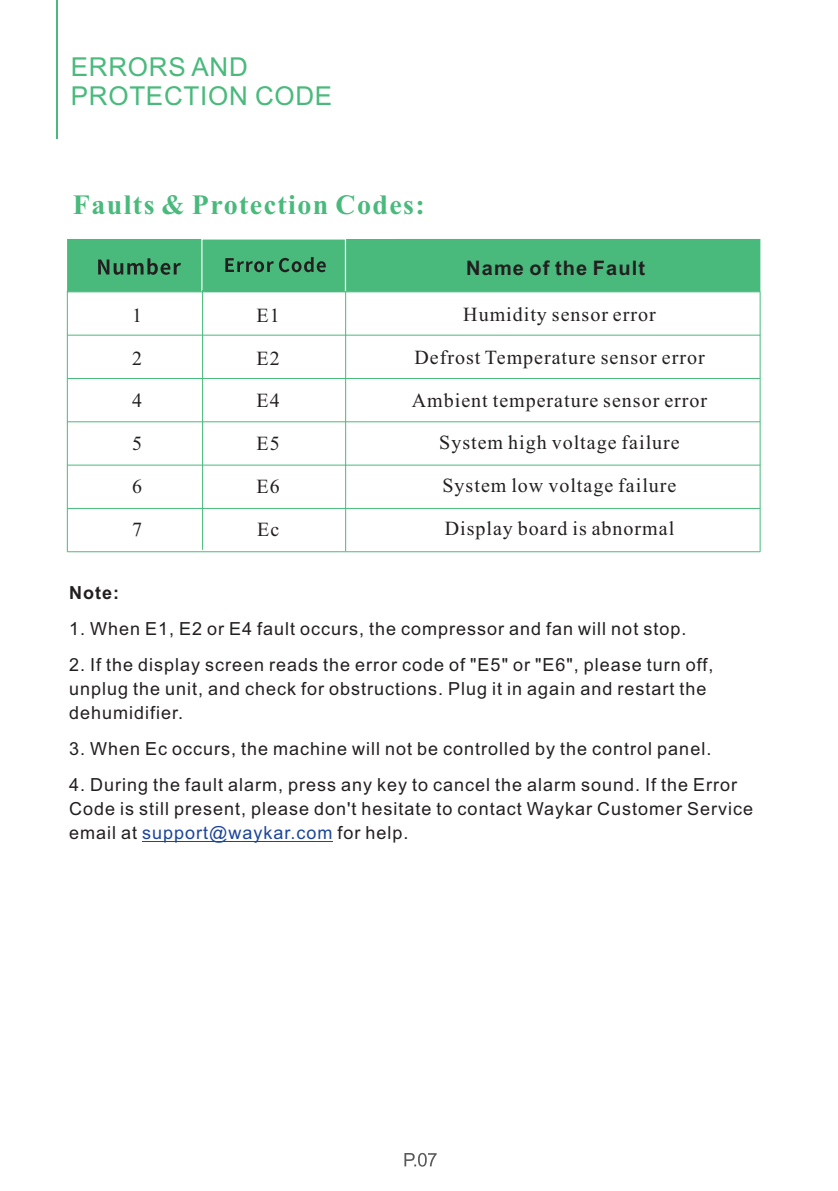
<style>
.page{position:relative;width:838px;height:1191px;background:#fff}
.page>*{position:absolute;margin:0;border:0;box-sizing:border-box;transform-origin:0 0}
.t1{font:700 28px "Times New Roman";letter-spacing:.05em;color:#49ba7c}
.t2{font:26px/29px "Arial";letter-spacing:.03em;color:#49ba7c}
.t3{font:20px/42.8px "Times New Roman";letter-spacing:.05em;color:#231f20;text-align:justify}
.t4{font:700 20px "Arial";letter-spacing:.055em;color:#231f20}
.t5{font:18px/24px "Arial";letter-spacing:.055em;color:#231f20}
.t6{font:700 18px "Arial";color:#231f20}
.s1{color:#1c4598}
</style>
<div class="page">
<hr style="left:56px;top:0;width:2px;height:139px;background:#49ba7c">
<div style="left:206px;top:239px;width:192px;height:53px;background:#49ba7c"></div>
<div style="left:201px;top:238px;width:145px;height:55px;border:1px solid #fff"></div>
<div style="left:394px;top:238px;width:367px;height:54px;background:#49ba7c"></div>
<div style="left:345px;top:238px;width:417px;height:55px;border:1px solid #fff"></div>
<svg style="left:66px;top:238px;width:147px;height:55px;background:#4eb37b"></svg>
<svg style="left:225px;top:257px;width:101px;height:15px"></svg>
<hr style="left:67px;top:291px;width:1px;height:260px;background:#49ba7c">
<hr style="left:202px;top:290px;width:1px;height:259px;background:#49ba7c">
<hr style="left:345px;top:291px;width:1px;height:260px;background:#49ba7c">
<hr style="left:760px;top:291px;width:1px;height:260px;background:#49ba7c">
<hr style="left:67px;top:551px;width:693px;height:1px;background:#49ba7c">
<hr style="left:67px;top:508px;width:693px;height:1px;background:#49ba7c">
<hr style="left:67px;top:464px;width:693px;height:1px;background:#49ba7c">
<hr style="left:67px;top:421px;width:693px;height:1px;background:#49ba7c">
<hr style="left:67px;top:378px;width:693px;height:1px;background:#49ba7c">
<hr style="left:67px;top:335px;width:693px;height:1px;background:#49ba7c">
<hr style="left:67px;top:291px;width:693px;height:1px;background:#49ba7c">
<svg style="left:404px;top:1153px;width:33px;height:13px"></svg>
<hr style="left:142px;top:840px;width:190px;height:1px;background:#1c4598">
<h2 class="t2" style="left:71px;top:55px;width:263px">ERRORS AND<br>PROTECTION CODE</h2>
<h1 class="t1" style="left:73px;top:195px;width:353px">Faults &amp; Protection Codes:</h1>
<p class="t3" style="left:132px;top:295px;width:11px">1<br>2<br>4<br>5<br>6<br>7</p>
<p class="t3" style="left:257px;top:295px;width:25px">E1<br>E2<br>E4<br>E5<br>E6<br>Ec</p>
<p class="t4" style="left:466px;top:260px;width:180px">Name of the Fault</p>
<p class="t3" style="left:412px;top:294px;width:297px;text-align:center">Humidity sensor error<br>Defrost Temperature sensor error<br>Ambient temperature sensor error<br>System high voltage failure<br>System low voltage failure<br>Display board is abnormal</p>
<p class="t6" style="left:69px;top:585px;width:51px">Note:</p>
<p class="t5" style="left:69px;top:618px;width:619px">1. When E1, E2 or E4 fault occurs, the compressor and fan will not stop.</p>
<p class="t5" style="left:69px;top:654px;width:646px">2. If the display screen reads the error code of "E5" or "E6", please turn off, unplug the unit, and check for obstructions. Plug it in again and restart the dehumidifier.</p>
<p class="t5" style="left:69px;top:738px;width:644px">3. When Ec occurs, the machine will not be controlled by the control panel.</p>
<p class="t5" style="left:69px;top:774px;width:686px">4. During the fault alarm, press any key to cancel the alarm sound. If the Error<br>Code is still present, please don't hesitate to contact Waykar Customer Service email at <span class="s1">support@waykar.com</span> for help.</p>
</div>
